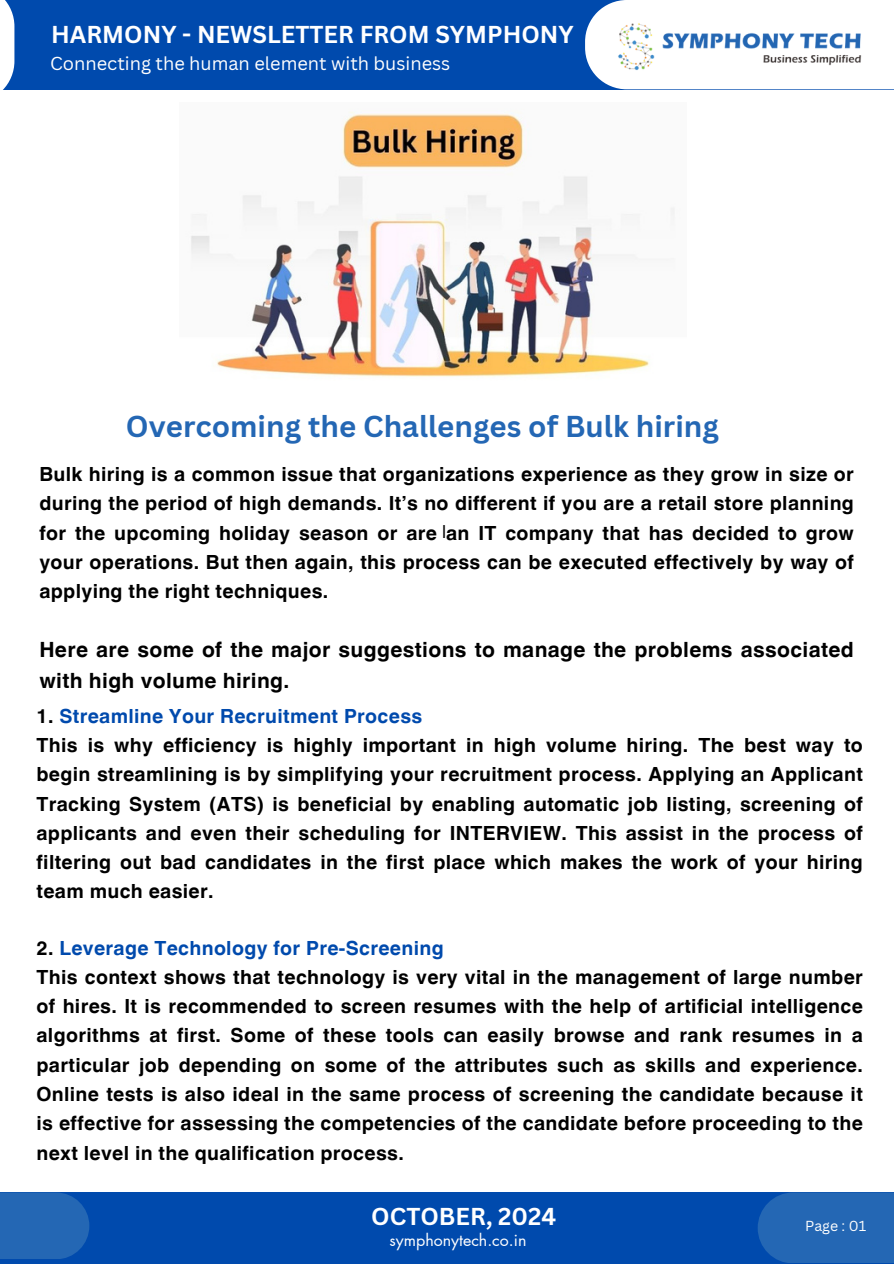
<style>
.page{position:relative;width:894px;height:1264px;background:#fff}
.page>*{position:absolute;margin:0;border:0;box-sizing:border-box;transform-origin:0 0}
.t1{font:700 29.4px "Canva Sans";color:#2467b4}
.t2{font:700 23.85px "Canva Sans";color:#fff}
.t3{font:700 21px/31.5px "Helvetica World";letter-spacing:.015em;color:#000}
.t4{font:700 19.5px/29.2px "Helvetica World";letter-spacing:.015em;color:#000}
.t5{font:18.3px "Canva Sans";color:#fff}
.t6{font:18px "Canva Sans";color:#000}
.t7{font:15.9px "Futura LT Pro";color:#fff}
.t8{font:14.1px "Canva Sans";color:#fff}
.s1{color:#004aad}
</style>
<div class="page">
<div style="left:0;top:0;width:893px;height:89px;background:#004aad"></div>
<div style="left:0;top:0;width:14px;height:103px;background:#fff"></div>
<div style="left:585px;top:0;width:308px;height:89px;background:#fff"></div>
<div style="left:0;top:1192px;width:893px;height:71px;background:#004aad"></div>
<div style="left:0;top:1192px;width:89px;height:67px;background:#2467b4"></div>
<div style="left:758px;top:1192px;width:135px;height:71px;background:#2467b4"></div>
<img style="left:606px;top:20px;width:265px;height:54px">
<img style="left:191px;top:111px;width:484px;height:266px">
<h1 class="t2" style="left:51px;top:17px;width:524px">HARMONY - NEWSLETTER FROM SYMPHONY</h1>
<h3 class="t5" style="left:50px;top:50px;width:401px">Connecting the human element with business</h3>
<h2 class="t1" style="left:126px;top:406px;width:594px">Overcoming the Challenges of Bulk hiring</h2>
<p class="t4" style="left:39px;top:457px;width:815px;text-align:justify">Bulk hiring is a common issue that organizations experience as they grow in size or during the period of high demands. It’s no different if you are a retail store planning for the upcoming holiday season or are an IT company that has decided to grow your operations. But then again, this process can be executed effectively by way of applying the right techniques.</p>
<p class="t3" style="left:39px;top:631px;width:815px">Here are some of the major suggestions to manage the problems associated with high volume hiring.</p>
<h3 class="t6" style="left:441px;top:519px;width:7px">I</h3>
<h5 class="t4" style="left:36px;top:699px;width:827px">1. <span class="s1">Streamline Your Recruitment Process<br></span>This is why efficiency is highly important in high volume hiring. The best way to begin streamlining is by simplifying your recruitment process. Applying an Applicant Tracking System (ATS) is beneficial by enabling automatic job listing, screening of applicants and even their scheduling for INTERVIEW. This assist in the process of filtering out bad candidates in the first place which makes the work of your hiring team much easier.</h5>
<p class="t4" style="left:36px;top:931px;width:827px">2. <span class="s1">Leverage Technology for Pre-Screening<br></span>This context shows that technology is very vital in the management of large number of hires. It is recommended to screen resumes with the help of artificial intelligence algorithms at first. Some of these tools can easily browse and rank resumes in a particular job depending on some of the attributes such as skills and experience.<br>Online tests is also ideal in the same process of screening the candidate because it is effective for assessing the competencies of the candidate before proceeding to the next level in the qualification process.</p>
<h3 class="t2" style="left:371px;top:1199px;width:186px">OCTOBER, 2024</h3>
<h3 class="t7" style="left:389px;top:1232px;width:138px">symphonytech.co.in</h3>
<p class="t8" style="left:804px;top:1215px;width:62px">Page : 01</p>
</div>
